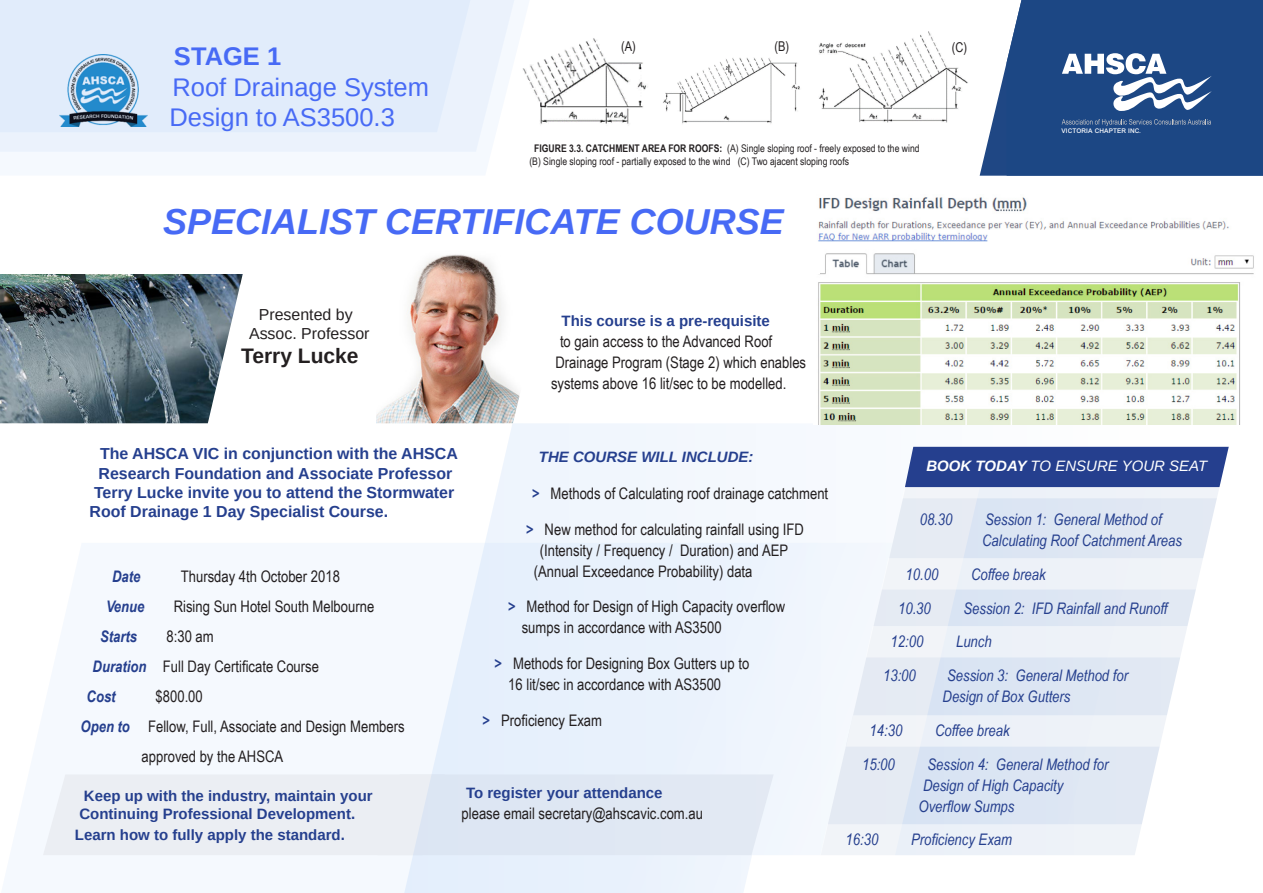
<style>
.page{position:relative;width:1263px;height:893px;background:#fff}
.page>*{position:absolute;margin:0;border:0;box-sizing:border-box;transform-origin:0 0}
.t1{font:italic 700 36px "Arimo";color:#476af5}
.t2{font:25.5px/30.6px "Arimo";color:#476af5}
.t3{font:700 25.5px "Arimo";color:#476af5}
.t4{font:700 21px "Arimo";color:#231f20}
.t5{font:15.9px/21px "Arial Narrow";color:#231f20}
.t6{font:italic 15.9px/21px "Arial Narrow";color:#253f8e}
.t7{font:700 15.9px "Arimo";color:#253f8e}
.t8{font:15.9px "Arimo";color:#231f20}
.t9{font:italic 700 15.9px "Arial Narrow";color:#253f8e}
.t10{font:700 15px/18px "Arimo";color:#253f8e}
.t11{font:italic 15px "Arimo";color:#fff}
.t12{font:italic 700 15px "Arimo";color:#253f8e}
.t13{font:13.5px "Arial Narrow";color:#231f20}
.t14{font:10.5px/13.5px "Arial Narrow";color:#231f20}
.t15{font:500 6.45px "Arial";letter-spacing:.02em;color:#fff}
.s1{font-weight:700}
.s2{font-weight:700;color:#253f8e}
.s3{font-weight:700;font-style:italic;color:#253f8e}
</style>
<div class="page">
<img style="left:0;top:274px;width:243px;height:149px">
<svg style="left:0;top:0;width:515px;height:152px;background:#e3edfb"></svg>
<svg style="left:980px;top:65px;width:26px;height:111px"></svg>
<div style="left:1006px;top:0;width:257px;height:176px;background:#1c4784"></div>
<svg style="left:1062px;top:119px;width:149px;height:7px"></svg>
<svg style="left:1062px;top:53px;width:150px;height:58px"></svg>
<svg style="left:381px;top:423px;width:745px;height:351px;fill:#f0f6fd"></svg>
<svg style="left:857px;top:487px;width:269px;height:287px;background:#e1e8f4"></svg>
<img style="left:60px;top:54px;width:87px;height:72px">
<div style="left:881px;top:558px;width:245px;height:31px;background:#eef2f8"></div>
<div style="left:865px;top:626px;width:261px;height:31px;background:#eef2f8"></div>
<div style="left:846px;top:715px;width:280px;height:32px;background:#edf2f8"></div>
<svg style="left:43px;top:774px;width:1083px;height:119px"></svg>
<svg style="left:902px;top:447px;width:224px;height:51px;background:#556aa7"></svg>
<svg style="left:1126px;top:446px;width:103px;height:409px"></svg>
<img style="left:819px;top:31px;width:149px;height:92px">
<img style="left:663px;top:58px;width:137px;height:66px">
<img style="left:498px;top:31px;width:150px;height:102px">
<img style="left:814px;top:197px;width:440px;height:228px">
<div style="left:0;top:248px;width:819px;height:26px;background:#fff"></div>
<img style="left:376px;top:254px;width:144px;height:169px">
<div style="left:1148px;top:188px;width:115px;height:24px;background:#fff"></div>
<p class="t3" style="left:174px;top:39px;width:109px">STAGE 1</p>
<p class="t2" style="left:169px;top:72px;width:261px">Roof Drainage System<br>Design to AS3500.3</p>
<p class="t13" style="left:621px;top:37px;width:16px">(A)</p>
<p class="t13" style="left:774px;top:37px;width:16px">(B)</p>
<p class="t13" style="left:952px;top:37px;width:17px">(C)</p>
<p class="t14" style="left:529px;top:141px;width:392px;text-indent:5px"><span class="s1">FIGURE 3.3. CATCHMENT AREA FOR ROOFS:</span> (A) Single sloping roof - freely exposed to the wind (B) Single sloping roof - partially exposed to the wind (C) Two ajacent sloping roofs</p>
<p class="t1" style="left:163px;top:197px;width:622px">SPECIALIST CERTIFICATE COURSE</p>
<p class="t8" style="left:259px;top:304px;width:95px">Presented by</p>
<p class="t8" style="left:249px;top:323px;width:122px">Assoc. Professor</p>
<p class="t4" style="left:241px;top:341px;width:119px">Terry Lucke</p>
<p class="t10" style="left:561px;top:312px;width:210px">This course is a pre-requisite</p>
<p class="t5" style="left:551px;top:331px;width:257px;text-indent:9px">to gain access to the Advanced Roof<br>Drainage Program (Stage 2) which enables systems above 16 lit/sec to be modelled.</p>
<p class="t15" style="left:1061px;top:127px;width:81px">VICTORIA CHAPTER INC.</p>
<p class="t7" style="left:100px;top:443px;width:359px">The AHSCA VIC in conjunction with the AHSCA</p>
<p class="t7" style="left:99px;top:462px;width:355px">Research Foundation and Associate Professor</p>
<p class="t7" style="left:94px;top:481px;width:362px">Terry Lucke invite you to attend the Stormwater</p>
<p class="t7" style="left:90px;top:500px;width:300px">Roof Drainage 1 Day Specialist Course.</p>
<p class="t12" style="left:539px;top:446px;width:216px">THE COURSE WILL INCLUDE:</p>
<p class="t5" style="left:532px;top:482px;width:298px"><span class="s2">&gt;</span> Methods of Calculating roof drainage catchment</p>
<p class="t5" style="left:526px;top:518px;width:279px"><span class="s2">&gt;</span> New method for calculating rainfall using IFD</p>
<p class="t5" style="left:540px;top:539px;width:250px">(Intensity / Frequency / Duration) and AEP</p>
<p class="t5" style="left:534px;top:560px;width:220px">(Annual Exceedance Probability) data</p>
<p class="t5" style="left:522px;top:596px;width:265px;text-indent:-14px"><span class="s2">&gt;</span> Method for Design of High Capacity overflow sumps in accordance with AS3500</p>
<p class="t5" style="left:508px;top:653px;width:243px;text-indent:-14px"><span class="s2">&gt;</span> Methods for Designing Box Gutters up to<br>16 lit/sec in accordance with AS3500</p>
<p class="t5" style="left:483px;top:709px;width:121px"><span class="s2">&gt;</span> Proficiency Exam</p>
<p class="t9" style="left:112px;top:564px;width:30px">Date</p>
<p class="t5" style="left:181px;top:565px;width:161px">Thursday 4th October 2018</p>
<p class="t9" style="left:106px;top:594px;width:40px">Venue</p>
<p class="t5" style="left:174px;top:595px;width:202px">Rising Sun Hotel South Melbourne</p>
<p class="t9" style="left:100px;top:624px;width:39px">Starts</p>
<p class="t5" style="left:166px;top:625px;width:49px">8:30 am</p>
<p class="t5" style="left:93px;top:655px;width:228px"><span class="s3">Duration</span> Full Day Certificate Course</p>
<p class="t9" style="left:87px;top:684px;width:31px">Cost</p>
<p class="t5" style="left:156px;top:685px;width:49px">$800.00</p>
<p class="t5" style="left:81px;top:715px;width:326px"><span class="s3">Open to</span> Fellow, Full, Associate and Design Members</p>
<p class="t5" style="left:142px;top:745px;width:143px">approved by the AHSCA</p>
<p class="t10" style="left:79px;top:787px;width:295px;text-indent:4px">Keep up with the industry, maintain your<br>Continuing Professional Development.</p>
<p class="t10" style="left:75px;top:826px;width:272px">Learn how to fully apply the standard.</p>
<p class="t10" style="left:466px;top:784px;width:198px">To register your attendance</p>
<p class="t5" style="left:462px;top:802px;width:243px">please email secretary@ahscavic.com.au</p>
<p class="t11" style="left:926px;top:456px;width:282px"><span class="s1">BOOK TODAY</span> TO ENSURE YOUR SEAT</p>
<p class="t6" style="left:920px;top:509px;width:34px">08.30</p>
<p class="t6" style="left:982px;top:509px;width:201px">Session 1: General Method of<br>Calculating Roof Catchment Areas</p>
<p class="t6" style="left:906px;top:563px;width:34px">10.00</p>
<p class="t6" style="left:971px;top:563px;width:76px">Coffee break</p>
<p class="t6" style="left:898px;top:597px;width:34px">10.30</p>
<p class="t6" style="left:963px;top:597px;width:205px">Session 2: IFD Rainfall and Runoff</p>
<p class="t6" style="left:891px;top:631px;width:34px">12:00</p>
<p class="t6" style="left:956px;top:631px;width:37px">Lunch</p>
<p class="t6" style="left:883px;top:665px;width:34px">13:00</p>
<p class="t6" style="left:942px;top:665px;width:187px">Session 3: General Method for<br>Design of Box Gutters</p>
<p class="t6" style="left:870px;top:719px;width:34px">14:30</p>
<p class="t6" style="left:935px;top:719px;width:76px">Coffee break</p>
<p class="t6" style="left:862px;top:753px;width:34px">15:00</p>
<p class="t6" style="left:918px;top:753px;width:191px;text-indent:9px">Session 4: General Method for<br>Design of High Capacity<br>Overflow Sumps</p>
<p class="t6" style="left:846px;top:829px;width:34px">16:30</p>
<p class="t6" style="left:911px;top:829px;width:102px">Proficiency Exam</p>
</div>
